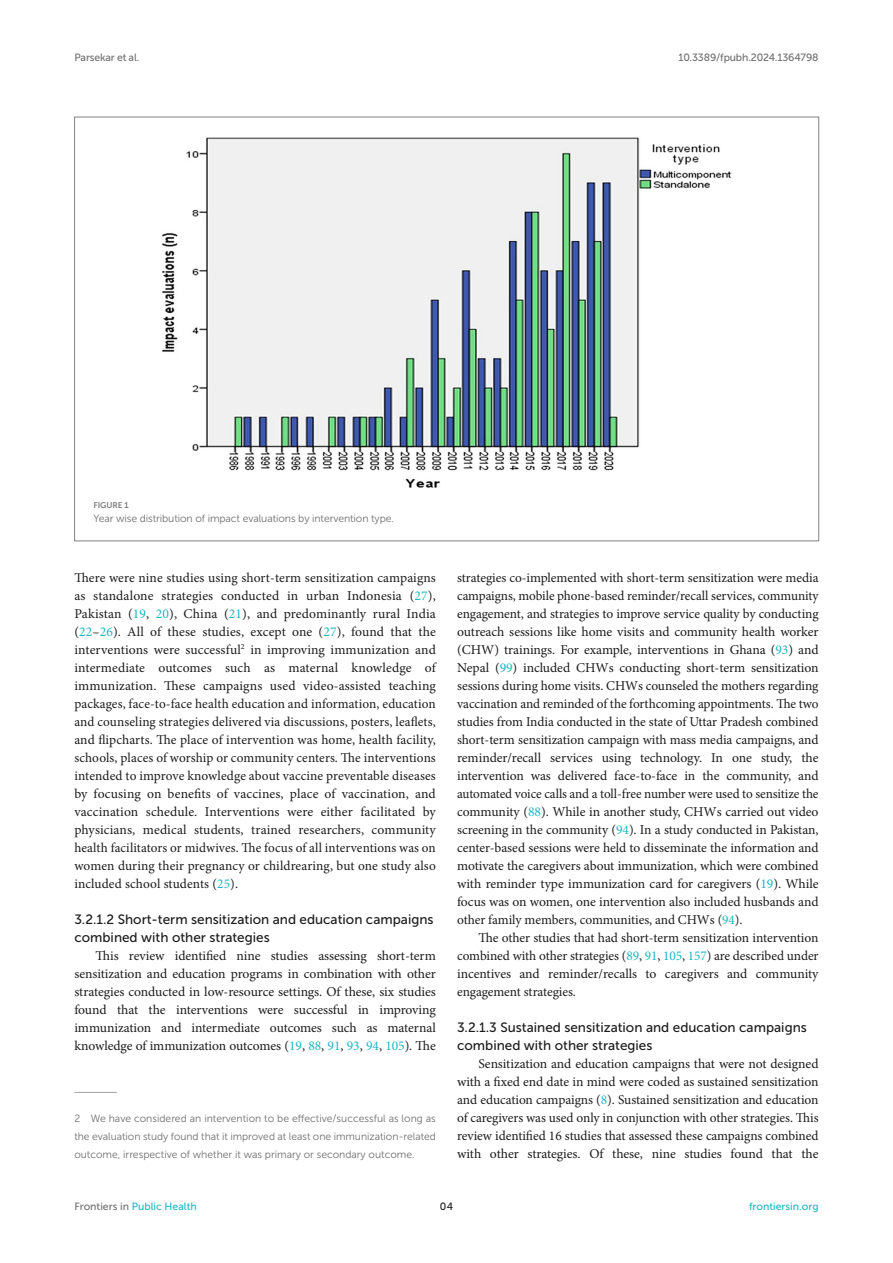
<style>
.page{position:relative;width:893px;height:1263px;background:#fff}
.page>*{position:absolute;margin:0;border:0;box-sizing:border-box;transform-origin:0 0}
.TEXT_FLUSH{font:13.5px/18px "Minion Pro";letter-spacing:-.005em;color:#1b1c1b;text-align:justify}
.TEXT{font:13.5px/18px "Minion Pro";letter-spacing:-.005em;color:#1b1c1b;text-align:justify}
.HEAD_4{font:13.5px/18px "Museo Sans 500";color:#1b1c1b}
.FOOTNOTE{font:10.5px/18px "Museo Sans 300";color:#706f70;text-align:justify}
.FIG_LEG{font:10.5px "Museo Sans 300";letter-spacing:-.01em;color:#706f70}
.t1{font:10.5px "Museo Sans 500";letter-spacing:-.015em;color:#706f70}
.t2{font:10.5px "Museo Sans 500";color:#1db5c3}
.t3{font:10.5px "Museo Sans 500";color:#1b1c1b}
.FIG_HD{font:8.25px "Museo Sans 700";letter-spacing:-.01em;color:#7e7f7f}
.s1{color:#1db5c3}
.s2{color:#706f70}
</style>
<div class="page">
<hr style="left:74px;top:1092px;width:43px;height:1px;background:#a2a3a3">
<img style="left:162px;top:137px;width:570px;height:351px">
<p class="t1" style="left:74px;top:51px;width:66px">Parsekar et al.</p>
<p class="t1" style="left:678px;top:51px;width:142px">10.3389/fpubh.2024.1364798</p>
<p class="FIG_HD" style="left:94px;top:501px;width:37px">FIGURE 1</p>
<p class="FIG_LEG" style="left:94px;top:513px;width:302px">Year wise distribution of impact evaluations by intervention type.</p>
<p class="TEXT_FLUSH" style="left:74px;top:569px;width:363px">There were nine studies using short-term sensitization campaigns as standalone strategies conducted in urban Indonesia (<span class="s1">27</span>), Pakistan (<span class="s1">19</span>, <span class="s1">20</span>), China (<span class="s1">21</span>), and predominantly rural India (<span class="s1">22</span>–<span class="s1">26</span>). All of these studies, except one (<span class="s1">27</span>), found that the interventions were successful<sup>2</sup> in improving immunization and intermediate outcomes such as maternal knowledge of immunization. These campaigns used video-assisted teaching packages, face-to-face health education and information, education and counseling strategies delivered via discussions, posters, leaflets, and flipcharts. The place of intervention was home, health facility, schools, places of worship or community centers. The interventions intended to improve knowledge about vaccine preventable diseases by focusing on benefits of vaccines, place of vaccination, and vaccination schedule. Interventions were either facilitated by physicians, medical students, trained researchers, community health facilitators or midwives. The focus of all interventions was on women during their pregnancy or childrearing, but one study also included school students (<span class="s1">25</span>).</p>
<p class="HEAD_4" style="left:74px;top:910px;width:361px">3.2.1.2 Short-term sensitization and education campaigns combined with other strategies</p>
<p class="TEXT_FLUSH" style="left:74px;top:947px;width:363px;text-indent:21px">This review identified nine studies assessing short-term sensitization and education programs in combination with other strategies conducted in low-resource settings. Of these, six studies found that the interventions were successful in improving immunization and intermediate outcomes such as maternal knowledge of immunization outcomes (<span class="s1">19</span>, <span class="s1">88</span>, <span class="s1">91</span>, <span class="s1">93</span>, <span class="s1">94</span>, <span class="s1">105</span>). The</p>
<p class="FOOTNOTE" style="left:74px;top:1109px;width:363px">2 We have considered an intervention to be effective/successful as long as the evaluation study found that it improved at least one immunization-related outcome, irrespective of whether it was primary or secondary outcome.</p>
<p class="TEXT_FLUSH" style="left:457px;top:569px;width:363px">strategies co-implemented with short-term sensitization were media campaigns, mobile phone-based reminder/recall services, community engagement, and strategies to improve service quality by conducting outreach sessions like home visits and community health worker (CHW) trainings. For example, interventions in Ghana (<span class="s1">93</span>) and Nepal (<span class="s1">99</span>) included CHWs conducting short-term sensitization sessions during home visits. CHWs counseled the mothers regarding vaccination and reminded of the forthcoming appointments. The two studies from India conducted in the state of Uttar Pradesh combined short-term sensitization campaign with mass media campaigns, and reminder/recall services using technology. In one study, the intervention was delivered face-to-face in the community, and automated voice calls and a toll-free number were used to sensitize the community (<span class="s1">88</span>). While in another study, CHWs carried out video screening in the community (<span class="s1">94</span>). In a study conducted in Pakistan, center-based sessions were held to disseminate the information and motivate the caregivers about immunization, which were combined with reminder type immunization card for caregivers (<span class="s1">19</span>). While focus was on women, one intervention also included husbands and other family members, communities, and CHWs (<span class="s1">94</span>).</p>
<p class="TEXT" style="left:457px;top:929px;width:363px;text-indent:21px">The other studies that had short-term sensitization intervention combined with other strategies (<span class="s1">89</span>, <span class="s1">91</span>, <span class="s1">105</span>, <span class="s1">157</span>) are described under incentives and reminder/recalls to caregivers and community engagement strategies.</p>
<p class="HEAD_4" style="left:457px;top:1018px;width:351px">3.2.1.3 Sustained sensitization and education campaigns combined with other strategies</p>
<p class="TEXT_FLUSH" style="left:457px;top:1055px;width:363px;text-indent:21px">Sensitization and education campaigns that were not designed with a fixed end date in mind were coded as sustained sensitization and education campaigns (<span class="s1">8</span>). Sustained sensitization and education of caregivers was used only in conjunction with other strategies. This review identified 16 studies that assessed these campaigns combined with other strategies. Of these, nine studies found that the</p>
<p class="t2" style="left:74px;top:1200px;width:124px"><span class="s2">Frontiers in</span> Public Health</p>
<p class="t3" style="left:440px;top:1200px;width:15px">04</p>
<p class="t2" style="left:749px;top:1200px;width:71px">frontiersin.org</p>
</div>
